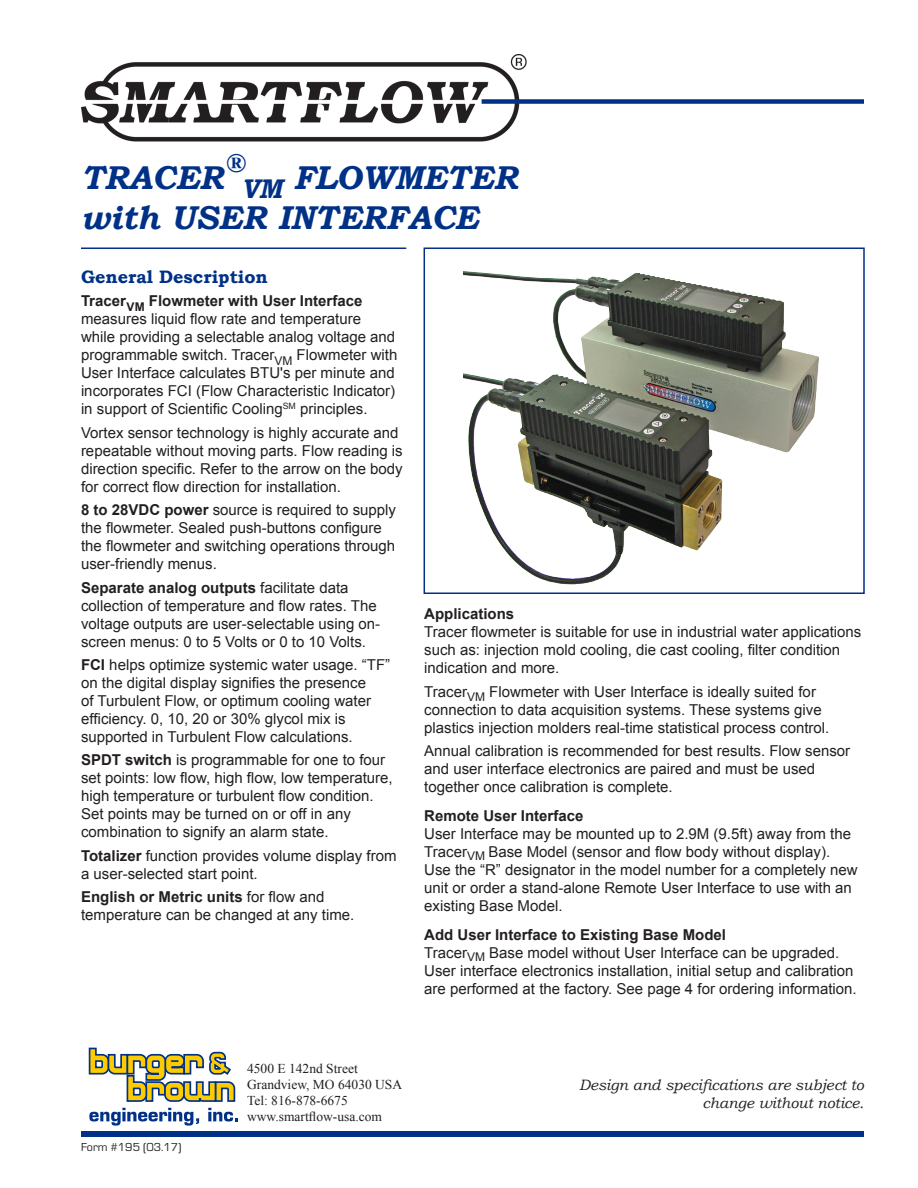
<style>
.page{position:relative;width:918px;height:1188px;background:#fff}
.page>*{position:absolute;margin:0;border:0;box-sizing:border-box;transform-origin:0 0}
.t1{font:italic 700 33px "Bookman Old Style";color:#003186}
.t2{font:italic 700 27px "Bookman Old Style";color:#003186}
.t3{font:700 18px "Bookman Old Style";color:#003186}
.t4{font:15px/18px "Arial";color:#231f20}
.t5{font:700 15px "Arial";color:#231f20}
.t6{font:italic 15px/18px "Bookman Old Style";color:#231f20;text-align:right}
.t7{font:13.5px "Times New Roman";color:#231f20}
.t8{font:12px "Eurostile";color:#231f20}
.s1{font-weight:700}
</style>
<div class="page">
<img style="left:81px;top:54px;width:446px;height:88px">
<div style="left:482px;top:99px;width:382px;height:5px;background:#003186"></div>
<div style="left:81px;top:1131px;width:783px;height:6px;background:#003186"></div>
<img style="left:464px;top:271px;width:355px;height:314px">
<div style="left:424px;top:248px;width:441px;height:346px;border:2px solid #003186"></div>
<hr style="left:81px;top:248px;width:325px;height:1px;background:#003186">
<svg style="left:88px;top:1047px;width:150px;height:79px"></svg>
<p class="t2" style="left:227px;top:143px;width:21px">®</p>
<p class="t1" style="left:241px;top:153px;width:278px"><sub>VM</sub> FLOWMETER</p>
<p class="t1" style="left:81px;top:194px;width:399px">with USER INTERFACE</p>
<p class="t1" style="left:81px;top:153px;width:144px">TRACER</p>
<p class="t3" style="left:81px;top:264px;width:188px">General Description</p>
<p class="t4" style="left:81px;top:292px;width:318px"><span class="s1">Tracer</span><sub>VM</sub> <span class="s1">Flowmeter with User Interface </span>measures liquid flow rate and temperature while providing a selectable analog voltage and programmable switch. Tracer<sub>VM</sub> Flowmeter with User Interface calculates BTU's per minute and incorporates FCI (Flow Characteristic Indicator) in support of Scientific Cooling<sup>SM</sup> principles.</p>
<p class="t4" style="left:81px;top:424px;width:323px">Vortex sensor technology is highly accurate and repeatable without moving parts. Flow reading is direction specific. Refer to the arrow on the body for correct flow direction for installation.</p>
<p class="t4" style="left:81px;top:501px;width:317px"><span class="s1">8 to 28VDC power</span> source is required to supply the flowmeter. Sealed push-buttons configure the flowmeter and switching operations through user-friendly menus.</p>
<p class="t4" style="left:81px;top:578px;width:301px"><span class="s1">Separate analog outputs</span> facilitate data collection of temperature and flow rates. The voltage outputs are user-selectable using on&shy;screen menus: 0 to 5 Volts or 0 to 10 Volts.</p>
<p class="t4" style="left:81px;top:656px;width:311px"><span class="s1">FCI</span> helps optimize systemic water usage. “TF” on the digital display signifies the presence<br>of Turbulent Flow, or optimum cooling water efficiency. 0, 10, 20 or 30% glycol mix is supported in Turbulent Flow calculations.</p>
<p class="t4" style="left:81px;top:751px;width:313px"><span class="s1">SPDT switch</span> is programmable for one to four set points: low flow, high flow, low temperature, high temperature or turbulent flow condition.<br>Set points may be turned on or off in any combination to signify an alarm state.</p>
<p class="t4" style="left:81px;top:847px;width:317px"><span class="s1">Totalizer</span> function provides volume display from a user-selected start point.</p>
<p class="t4" style="left:81px;top:888px;width:275px"><span class="s1">English or Metric units</span> for flow and temperature can be changed at any time.</p>
<p class="t5" style="left:424px;top:604px;width:92px">Applications</p>
<p class="t4" style="left:424px;top:623px;width:439px">Tracer flowmeter is suitable for use in industrial water applications such as: injection mold cooling, die cast cooling, filter condition indication and more.</p>
<p class="t4" style="left:424px;top:682px;width:407px">Tracer<sub>VM</sub> Flowmeter with User Interface is ideally suited for connection to data acquisition systems. These systems give plastics injection molders real-time statistical process control.</p>
<p class="t4" style="left:424px;top:742px;width:427px">Annual calibration is recommended for best results. Flow sensor and user interface electronics are paired and must be used together once calibration is complete.</p>
<p class="t5" style="left:424px;top:806px;width:161px">Remote User Interface</p>
<p class="t4" style="left:424px;top:825px;width:435px">User Interface may be mounted up to 2.9M (9.5ft) away from the Tracer<sub>VM</sub> Base Model (sensor and flow body without display).<br>Use the “R” designator in the model number for a completely new unit or order a stand-alone Remote User Interface to use with an existing Base Model.</p>
<p class="t5" style="left:424px;top:924px;width:303px">Add User Interface to Existing Base Model</p>
<p class="t4" style="left:424px;top:943px;width:434px">Tracer<sub>VM</sub> Base model without User Interface can be upgraded.<br>User interface electronics installation, initial setup and calibration are performed at the factory. See page 4 for ordering information.</p>
<p class="t8" style="left:81px;top:1139px;width:102px">Form #195 (03.17)</p>
<p class="t7" style="left:247px;top:1059px;width:112px">4500 E 142nd Street</p>
<p class="t7" style="left:247px;top:1075px;width:157px">Grandview, MO 64030 USA</p>
<p class="t7" style="left:247px;top:1092px;width:102px">Tel: 816-878-6675</p>
<p class="t7" style="left:247px;top:1108px;width:136px">www.smartflow-usa.com</p>
<p class="t6" style="left:579px;top:1076px;width:287px">Design and specifications are subject to change without notice.</p>
</div>
